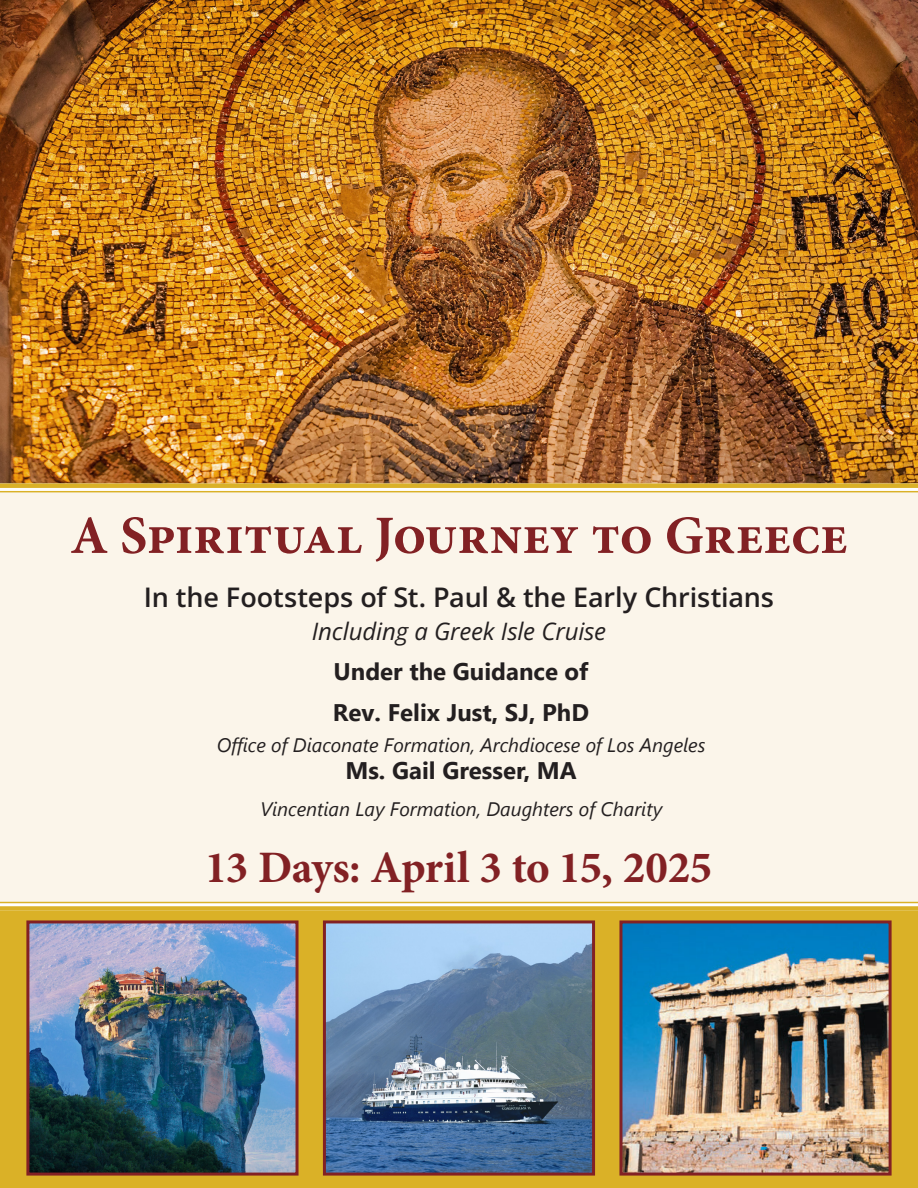
<style>
.page{position:relative;width:918px;height:1188px;background:#fff}
.page>*{position:absolute;margin:0;border:0;box-sizing:border-box;transform-origin:0 0}
.t1{font:700 54px "Minion Pro";letter-spacing:-.01em;color:#822124}
.t2{font:700 45px "Minion Pro";letter-spacing:-.015em;color:#822124}
.t3{font:600 27px "Open Sans";letter-spacing:-.005em;color:#231f20}
.t4{font:700 24px/40.2px "Segoe UI";color:#231f20;text-align:center}
.t5{font:italic 19.5px "Segoe UI";color:#231f20}
.s1{font-family:"Open Sans";font-weight:400;font-style:italic}
</style>
<div class="page">
<div style="left:0;top:913px;width:918px;height:275px;background:#dab127"></div>
<img style="left:0;top:0;width:918px;height:481px">
<img style="left:30px;top:924px;width:265px;height:248px">
<div style="left:26px;top:920px;width:273px;height:256px;border:3px solid #822124"></div>
<img style="left:623px;top:924px;width:265px;height:248px">
<div style="left:619px;top:920px;width:273px;height:256px;border:3px solid #822124"></div>
<svg style="left:0;top:481px;width:918px;height:432px"></svg>
<div style="left:0;top:491px;width:918px;height:412px;background:#fbf5ea"></div>
<img style="left:327px;top:924px;width:264px;height:248px">
<div style="left:323px;top:920px;width:272px;height:256px;border:3px solid #822124"></div>
<p class="t1" style="left:70px;top:498px;width:779px">A Spiritual Journey to Greece</p>
<p class="t3" style="left:144px;top:578px;width:632px">In the Footsteps of St. Paul &amp; the Early Christians</p>
<p class="t4" style="left:312px;top:610px;width:296px"><span class="s1">Including a Greek Isle Cruise<br></span>Under the Guidance of<br>Rev. Felix Just, SJ, PhD</p>
<p class="t5" style="left:217px;top:726px;width:490px">Office of Diaconate Formation, Archdiocese of Los Angeles</p>
<p class="t4" style="left:345px;top:749px;width:233px">Ms. Gail Gresser, MA</p>
<p class="t5" style="left:260px;top:791px;width:404px">Vincentian Lay Formation, Daughters of Charity</p>
<p class="t2" style="left:205px;top:836px;width:509px">13 Days: April 3 to 15, 2025</p>
</div>
